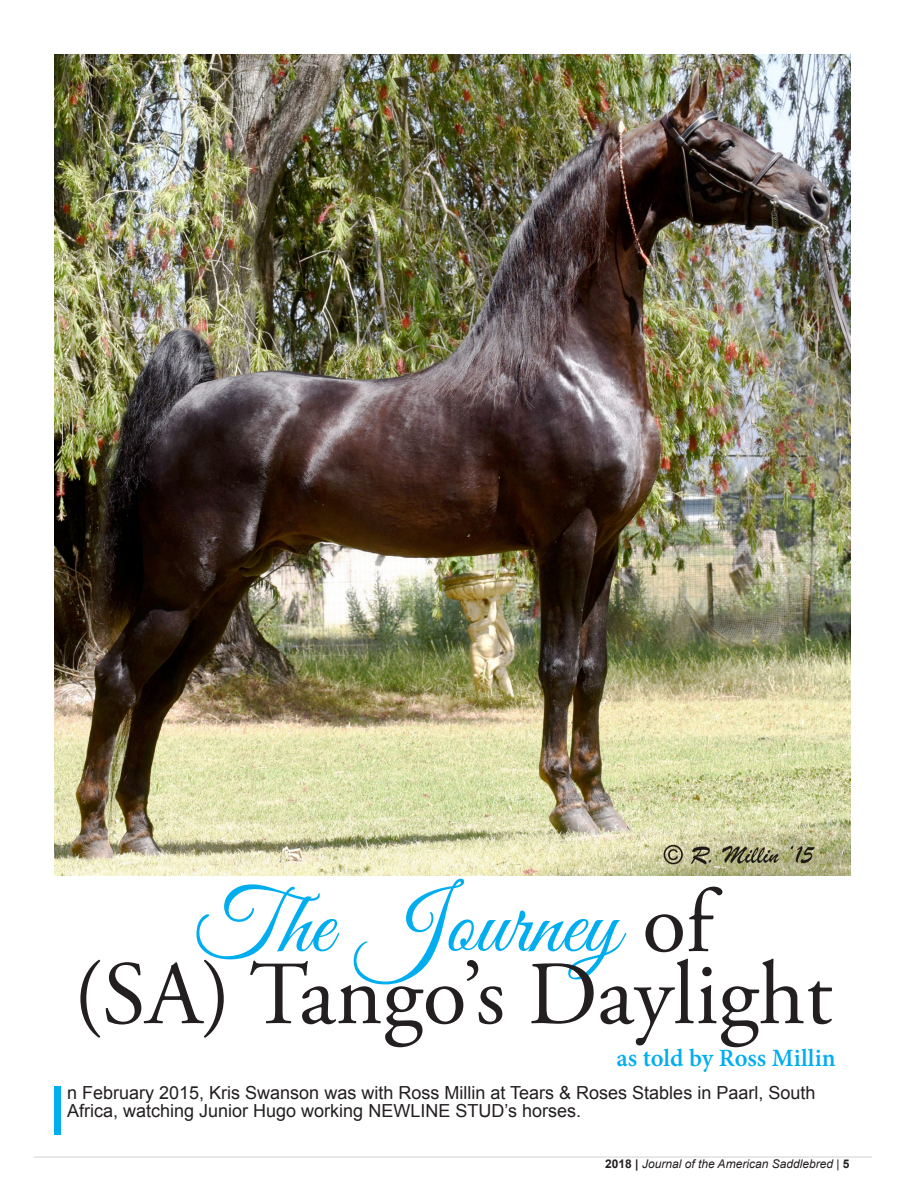
<style>
.page{position:relative;width:905px;height:1202px;background:#fff}
.page>*{position:absolute;margin:0;border:0;box-sizing:border-box;transform-origin:0 0}
.t1{font:90px/72px "Adobe Garamond Pro";color:#231f20;text-align:center}
.t2{font:68.25px "Arial";color:#00aeef}
.t3{font:700 27px "Adobe Devanagari";letter-spacing:-.005em;color:#00aeef}
.t4{font:18px/18px "Arial";color:#231f20}
.t5{font:italic 12px "Arial";color:#231f20}
.s1{font-family:"Good Vibrations Script";color:#00aeef}
.s2{font-weight:700;font-style:normal}
</style>
<div class="page">
<hr style="left:34px;top:1156px;width:838px;height:1px;background:#d1d3d4">
<img style="left:54px;top:54px;width:796px;height:821px">
<p class="t1" style="left:73px;top:889px;width:761px"><span class="s1">The Journey</span> of<br>(SA) Tango’s Daylight</p>
<p class="t3" style="left:616px;top:1042px;width:220px">as told by Ross Millin</p>
<p class="t2" style="left:48px;top:1065px;width:20px">I</p>
<p class="t4" style="left:67px;top:1083px;width:749px">n February 2015, Kris Swanson was with Ross Millin at Tears &amp; Roses Stables in Paarl, South<br>Africa, watching Junior Hugo working NEWLINE STUD’s horses.</p>
<p class="t5" style="left:605px;top:1155px;width:246px"><span class="s2">2018 |</span> Journal of the American Saddlebred | <span class="s2">5</span></p>
</div>
